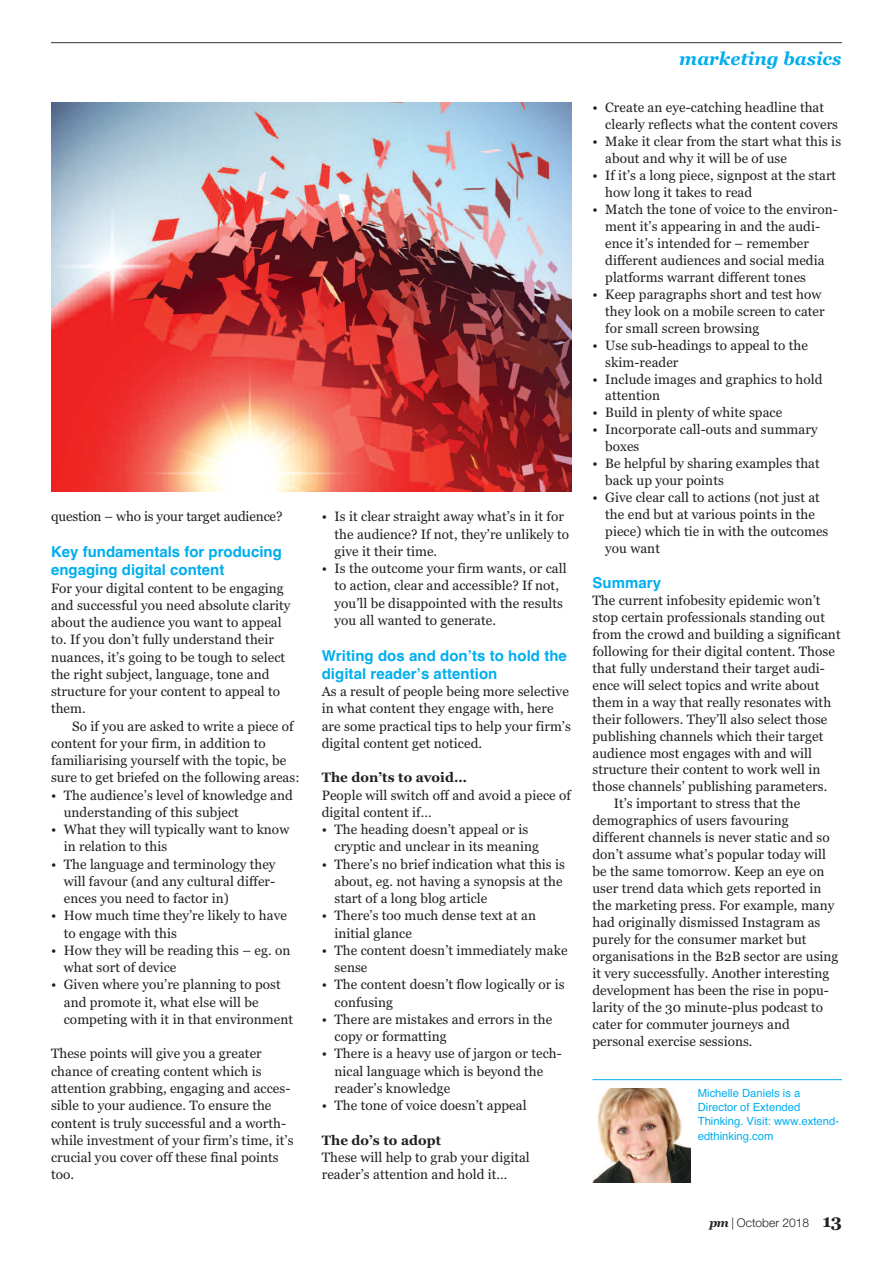
<style>
.page{position:relative;width:893px;height:1263px;background:#fff}
.page>*{position:absolute;margin:0;border:0;box-sizing:border-box;transform-origin:0 0}
.t1{font:italic 700 18px "Georgia";color:#00aeef}
.t2{font:700 15px/18.3px "Helvetica";letter-spacing:.005em;color:#00aeef}
.t3{font:13.5px/17.2px "Georgia";letter-spacing:.005em;color:#231f20}
.t4{font:700 13.5px "Georgia";letter-spacing:.005em;color:#231f20}
.t5{font:300 12px "Helvetica Neue";color:#231f20}
.t6{font:11.25px/14.2px "Helvetica";color:#00aeef}
.s1{font-family:"Georgia";font-weight:700;font-style:italic}
.s2{font-family:"Georgia";font-weight:700;font-size:18px}
</style>
<div class="page">
<hr style="left:51px;top:42px;width:791px;height:1px;background:#57585a">
<hr style="left:592px;top:1079px;width:250px;height:1px;background:#00aeef">
<img style="left:593px;top:1089px;width:97px;height:93px">
<img style="left:51px;top:102px;width:520px;height:389px">
<p class="t3" style="left:51px;top:508px;width:233px">question – who is your target audience?</p>
<p class="t2" style="left:51px;top:543px;width:232px">Key fundamentals for producing engaging digital content</p>
<p class="t3" style="left:51px;top:579px;width:241px">For your digital content to be engaging and successful you need absolute clarity about the audience you want to appeal to. If you don’t fully understand their nuances, it’s going to be tough to select the right subject, language, tone and structure for your content to appeal to them.</p>
<p class="t3" style="left:51px;top:717px;width:250px;text-indent:21px">So if you are asked to write a piece of content for your firm, in addition to familiarising yourself with the topic, be sure to get briefed on the following areas:</p>
<p class="t3" style="left:64px;top:786px;width:231px;text-indent:-13px">• The audience’s level of knowledge and understanding of this subject</p>
<p class="t3" style="left:64px;top:821px;width:227px;text-indent:-13px">• What they will typically want to know in relation to this</p>
<p class="t3" style="left:64px;top:855px;width:213px;text-align:justify;text-indent:-13px">• The language and terminology they will favour (and any cultural differ&shy;ences you need to factor in)</p>
<p class="t3" style="left:64px;top:907px;width:225px;text-indent:-13px">• How much time they’re likely to have to engage with this</p>
<p class="t3" style="left:64px;top:942px;width:228px;text-indent:-13px">• How they will be reading this – eg. on what sort of device</p>
<p class="t3" style="left:64px;top:976px;width:231px;text-indent:-13px">• Given where you’re planning to post and promote it, what else will be competing with it in that environment</p>
<p class="t3" style="left:51px;top:1045px;width:244px">These points will give you a greater chance of creating content which is attention grabbing, engaging and acces&shy;sible to your audience. To ensure the content is truly successful and a worth&shy;while investment of your firm’s time, it’s crucial you cover off these final points too.</p>
<p class="t3" style="left:335px;top:508px;width:236px;text-indent:-13px">• Is it clear straight away what’s in it for the audience? If not, they’re unlikely to give it their time.</p>
<p class="t3" style="left:335px;top:560px;width:233px;text-indent:-13px">• Is the outcome your firm wants, or call to action, clear and accessible? If not, you’ll be disappointed with the results you all wanted to generate.</p>
<p class="t2" style="left:322px;top:646px;width:247px">Writing dos and don’ts to hold the digital reader’s attention</p>
<p class="t3" style="left:322px;top:683px;width:251px">As a result of people being more selective in what content they engage with, here are some practical tips to help your firm’s digital content get noticed.</p>
<p class="t4" style="left:322px;top:770px;width:147px">The don’ts to avoid…</p>
<p class="t3" style="left:322px;top:786px;width:251px">People will switch off and avoid a piece of digital content if…</p>
<p class="t3" style="left:334px;top:821px;width:206px;text-indent:-13px">• The heading doesn’t appeal or is cryptic and unclear in its meaning</p>
<p class="t3" style="left:334px;top:855px;width:232px;text-indent:-13px">• There’s no brief indication what this is about, eg. not having a synopsis at the start of a long blog article</p>
<p class="t3" style="left:334px;top:907px;width:203px;text-indent:-13px">• There’s too much dense text at an initial glance</p>
<p class="t3" style="left:334px;top:942px;width:234px;text-indent:-13px">• The content doesn’t immediately make sense</p>
<p class="t3" style="left:334px;top:976px;width:232px;text-indent:-13px">• The content doesn’t flow logically or is confusing</p>
<p class="t3" style="left:335px;top:1011px;width:219px;text-indent:-13px">• There are mistakes and errors in the copy or formatting</p>
<p class="t3" style="left:335px;top:1045px;width:229px;text-indent:-13px">• There is a heavy use of jargon or tech&shy;nical language which is beyond the reader’s knowledge</p>
<p class="t3" style="left:322px;top:1097px;width:206px">• The tone of voice doesn’t appeal</p>
<p class="t4" style="left:322px;top:1132px;width:121px">The do’s to adopt</p>
<p class="t3" style="left:322px;top:1149px;width:210px">These will help to grab your digital reader’s attention and hold it…</p>
<h1 class="t1" style="left:679px;top:48px;width:164px">marketing basics</h1>
<p class="t3" style="left:605px;top:99px;width:234px;text-indent:-13px">• Create an eye-catching headline that clearly reflects what the content covers</p>
<p class="t3" style="left:605px;top:133px;width:237px;text-indent:-13px">• Make it clear from the start what this is about and why it will be of use</p>
<p class="t3" style="left:605px;top:167px;width:233px;text-indent:-13px">• If it’s a long piece, signpost at the start how long it takes to read</p>
<p class="t3" style="left:605px;top:201px;width:234px;text-indent:-13px">• Match the tone of voice to the environ&shy;ment it’s appearing in and the audi&shy;ence it’s intended for – remember different audiences and social media platforms warrant different tones</p>
<p class="t3" style="left:605px;top:286px;width:221px;text-indent:-13px">• Keep paragraphs short and test how they look on a mobile screen to cater for small screen browsing</p>
<p class="t3" style="left:605px;top:336px;width:204px;text-indent:-13px">• Use sub-headings to appeal to the skim-reader</p>
<p class="t3" style="left:605px;top:370px;width:219px;text-indent:-13px">• Include images and graphics to hold attention</p>
<p class="t3" style="left:592px;top:404px;width:191px">• Build in plenty of white space</p>
<p class="t3" style="left:605px;top:421px;width:214px;text-indent:-13px">• Incorporate call-outs and summary boxes</p>
<p class="t3" style="left:605px;top:455px;width:216px;text-indent:-13px">• Be helpful by sharing examples that back up your points</p>
<p class="t3" style="left:605px;top:489px;width:225px;text-indent:-13px">• Give clear call to actions (not just at the end but at various points in the piece) which tie in with the outcomes you want</p>
<p class="t2" style="left:592px;top:574px;width:70px">Summary</p>
<p class="t3" style="left:592px;top:592px;width:230px">The current infobesity epidemic won’t</p>
<p class="t3" style="left:592px;top:609px;width:234px">stop certain professionals standing out</p>
<p class="t3" style="left:592px;top:625px;width:250px">from the crowd and building a significant</p>
<p class="t3" style="left:592px;top:642px;width:244px">following for their digital content. Those</p>
<p class="t3" style="left:592px;top:659px;width:234px">that fully understand their target audi-</p>
<p class="t3" style="left:592px;top:676px;width:228px">ence will select topics and write about</p>
<p class="t3" style="left:592px;top:693px;width:240px">them in a way that really resonates with</p>
<p class="t3" style="left:592px;top:710px;width:236px">their followers. They’ll also select those</p>
<p class="t3" style="left:592px;top:727px;width:232px">publishing channels which their target</p>
<p class="t3" style="left:592px;top:744px;width:221px">audience most engages with and will</p>
<p class="t3" style="left:592px;top:761px;width:229px">structure their content to work well in</p>
<p class="t3" style="left:592px;top:778px;width:236px">those channels’ publishing parameters.</p>
<p class="t3" style="left:614px;top:795px;width:188px">It’s important to stress that the</p>
<p class="t3" style="left:592px;top:812px;width:198px">demographics of users favouring</p>
<p class="t3" style="left:592px;top:829px;width:239px">different channels is never static and so</p>
<p class="t3" style="left:592px;top:846px;width:235px">don’t assume what’s popular today will</p>
<p class="t3" style="left:592px;top:863px;width:233px">be the same tomorrow. Keep an eye on</p>
<p class="t3" style="left:592px;top:880px;width:230px">user trend data which gets reported in</p>
<p class="t3" style="left:592px;top:897px;width:243px">the marketing press. For example, many</p>
<p class="t3" style="left:592px;top:914px;width:229px">had originally dismissed Instagram as</p>
<p class="t3" style="left:592px;top:931px;width:216px">purely for the consumer market but</p>
<p class="t3" style="left:592px;top:948px;width:247px">organisations in the B2B sector are using</p>
<p class="t3" style="left:592px;top:964px;width:238px">it very successfully. Another interesting</p>
<p class="t3" style="left:592px;top:981px;width:238px">development has been the rise in popu-</p>
<p class="t3" style="left:592px;top:998px;width:232px">larity of the 30 minute-plus podcast to</p>
<p class="t3" style="left:592px;top:1015px;width:199px">cater for commuter journeys and</p>
<p class="t3" style="left:592px;top:1032px;width:162px">personal exercise sessions.</p>
<p class="t6" style="left:698px;top:1086px;width:143px">Michelle Daniels is a<br>Director of Extended<br>Thinking. Visit: www.extend&shy;edthinking.com</p>
<p class="t5" style="left:709px;top:1216px;width:134px"><span class="s1">pm</span> | October 2018 <span class="s2">13</span></p>
</div>
